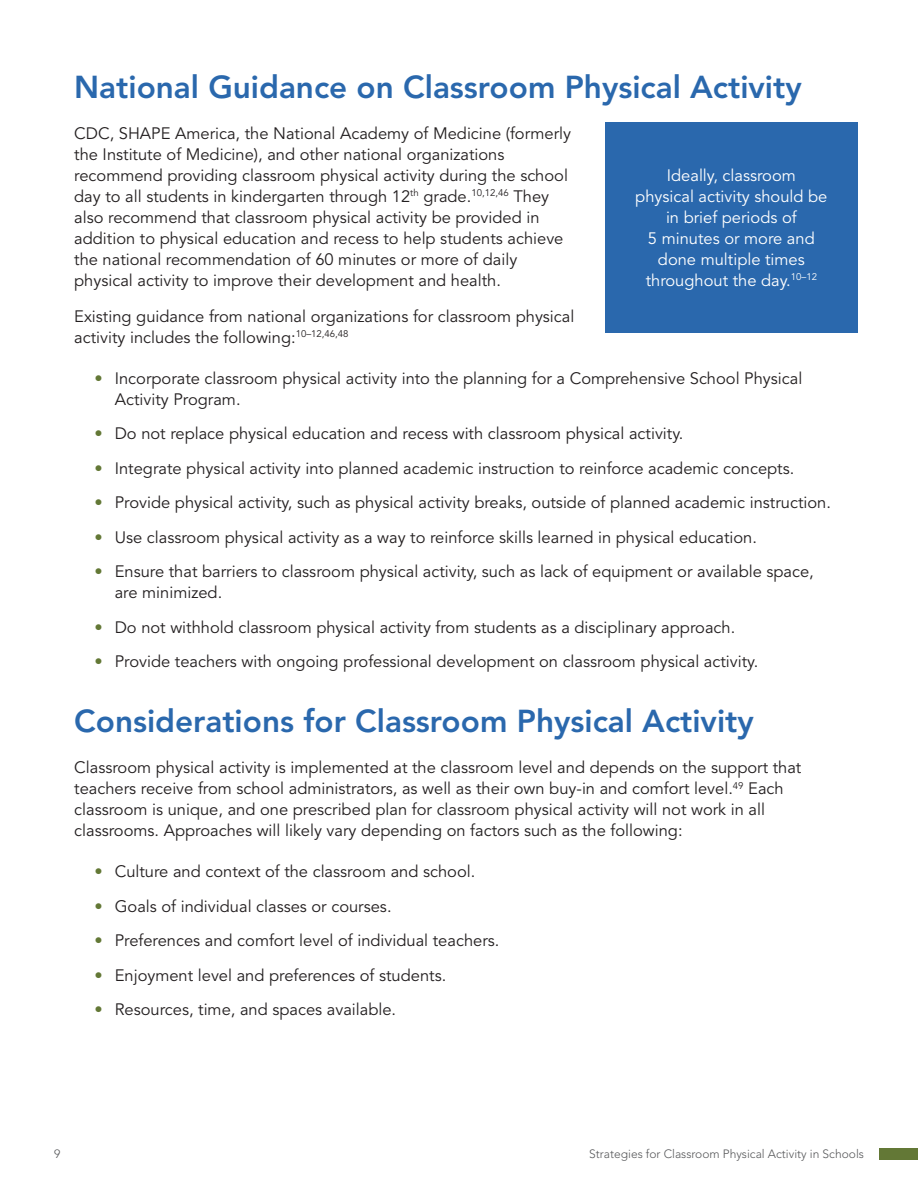
<style>
.page{position:relative;width:918px;height:1188px;background:#fff}
.page>*{position:absolute;margin:0;border:0;box-sizing:border-box;transform-origin:0 0}
.t1{font:800 31.5px "Avenir LT Std";color:#2a68ad}
.t2{font:16.5px/21px "Avenir LT Std";color:#231f20}
.callout_box_black{font:16.5px/21px "Avenir LT Std";color:#fff;text-align:center}
.t3{font:300 12px "Avenir LT Std";color:#57585a}
.s1{color:#637836}
</style>
<div class="page">
<div style="left:879px;top:1148px;width:39px;height:12px;background:#637836"></div>
<div style="left:605px;top:122px;width:253px;height:211px;background:#2a68ad"></div>
<h2 class="t1" style="left:74px;top:68px;width:729px">National Guidance on Classroom Physical Activity</h2>
<p class="t2" style="left:74px;top:123px;width:498px">CDC, SHAPE America, the National Academy of Medicine (formerly the Institute of Medicine), and other national organizations recommend providing classroom physical activity during the school day to all students in kindergarten through 12<sup>th</sup> grade.<sup>10,12,46</sup> They also recommend that classroom physical activity be provided in addition to physical education and recess to help students achieve the national recommendation of 60 minutes or more of daily physical activity to improve their development and health.</p>
<p class="callout_box_black" style="left:635px;top:165px;width:194px">Ideally, classroom<br>physical activity should be in brief periods of<br>5 minutes or more and done multiple times throughout the day.<sup>10–12</sup></p>
<p class="t2" style="left:74px;top:306px;width:502px">Existing guidance from national organizations for classroom physical activity includes the following:<sup>10–12,46,48</sup></p>
<p class="t2" style="left:115px;top:368px;width:689px;text-indent:-20px"><span class="s1">•</span> Incorporate classroom physical activity into the planning for a Comprehensive School Physical<br>Activity Program.</p>
<p class="t2" style="left:94px;top:423px;width:590px"><span class="s1">•</span> Do not replace physical education and recess with classroom physical activity.</p>
<p class="t2" style="left:94px;top:458px;width:701px"><span class="s1">•</span> Integrate physical activity into planned academic instruction to reinforce academic concepts.</p>
<p class="t2" style="left:94px;top:492px;width:738px"><span class="s1">•</span> Provide physical activity, such as physical activity breaks, outside of planned academic instruction.</p>
<p class="t2" style="left:94px;top:527px;width:664px"><span class="s1">•</span> Use classroom physical activity as a way to reinforce skills learned in physical education.</p>
<p class="t2" style="left:115px;top:561px;width:701px;text-indent:-20px"><span class="s1">•</span> Ensure that barriers to classroom physical activity, such as lack of equipment or available space, are minimized.</p>
<p class="t2" style="left:94px;top:617px;width:642px"><span class="s1">•</span> Do not withhold classroom physical activity from students as a disciplinary approach.</p>
<p class="t2" style="left:94px;top:651px;width:665px"><span class="s1">•</span> Provide teachers with ongoing professional development on classroom physical activity.</p>
<h2 class="t1" style="left:74px;top:702px;width:681px">Considerations for Classroom Physical Activity</h2>
<p class="t2" style="left:74px;top:757px;width:729px">Classroom physical activity is implemented at the classroom level and depends on the support that teachers receive from school administrators, as well as their own buy-in and comfort level.<sup>49</sup> Each classroom is unique, and one prescribed plan for classroom physical activity will not work in all classrooms. Approaches will likely vary depending on factors such as the following:</p>
<p class="t2" style="left:94px;top:862px;width:382px"><span class="s1">•</span> Culture and context of the classroom and school.</p>
<p class="t2" style="left:94px;top:896px;width:299px"><span class="s1">•</span> Goals of individual classes or courses.</p>
<p class="t2" style="left:94px;top:931px;width:406px"><span class="s1">•</span> Preferences and comfort level of individual teachers.</p>
<p class="t2" style="left:94px;top:965px;width:353px"><span class="s1">•</span> Enjoyment level and preferences of students.</p>
<p class="t2" style="left:94px;top:1000px;width:303px"><span class="s1">•</span> Resources, time, and spaces available.</p>
<p class="t3" style="left:54px;top:1147px;width:8px">9</p>
<p class="t3" style="left:589px;top:1147px;width:276px">Strategies for Classroom Physical Activity in Schools</p>
</div>
